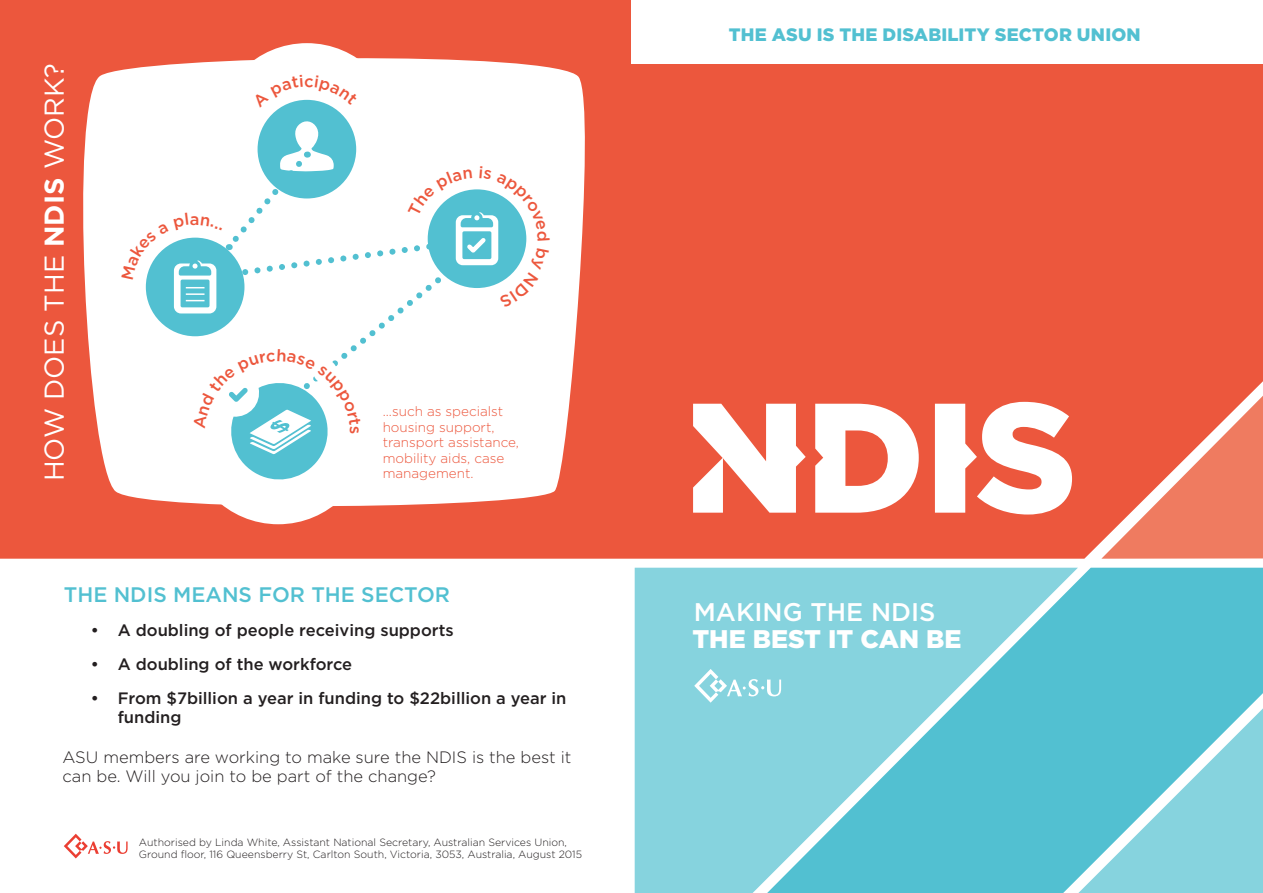
<style>
.page{position:relative;width:1263px;height:893px;background:#fff}
.page>*{position:absolute;margin:0;border:0;box-sizing:border-box;transform-origin:0 0}
.t1{font:27.3px "Gotham";color:#fff}
.t2{font:900 25.5px "Gotham";color:#fff}
.t3{font:500 25.5px "Gotham";color:#fff}
.t4{font:500 21px "Gotham";color:#52c0d1}
.t5{font:900 18px "Gotham";letter-spacing:.01em;color:#52c0d1}
.List_Paragraph{font:500 16.5px/19px "Gotham";color:#231f20}
.t6{font:300 16.5px/19px "Gotham";color:#231f20}
.t7{font:500 16.5px "Gotham";color:#ec573d}
.t8{font:300 13.5px/15.5px "Gotham";color:#ec573d}
.t9{font:300 10.5px/12.6px "Gotham";color:#231f20}
.s1{font-weight:700}
</style>
<div class="page">
<div style="left:0;top:0;width:1263px;height:559px;background:#ec573d"></div>
<div style="left:635px;top:568px;width:132px;height:325px;background:#86d3de"></div>
<svg style="left:767px;top:568px;width:290px;height:325px;fill:#86d3de"></svg>
<svg style="left:1101px;top:396px;width:162px;height:163px"></svg>
<svg style="left:1057px;top:568px;width:206px;height:325px;fill:#52c0d1"></svg>
<svg style="left:693px;top:404px;width:113px;height:109px"></svg>
<svg style="left:935px;top:402px;width:137px;height:112px"></svg>
<svg style="left:815px;top:404px;width:104px;height:109px"></svg>
<div style="left:631px;top:0;width:632px;height:64px;background:#fff"></div>
<svg style="left:694px;top:669px;width:87px;height:34px"></svg>
<svg style="left:67px;top:49px;width:530px;height:465px"></svg>
<div style="left:258px;top:100px;width:98px;height:98px;background:#52c0d1;border-radius:50%"></div>
<svg style="left:64px;top:834px;width:64px;height:24px"></svg>
<svg style="left:252px;top:75px;width:106px;height:33px"></svg>
<svg style="left:122px;top:119px;width:428px;height:366px"></svg>
<p class="t1" style="left:37px;top:481px;width:420px;rotate:-90deg">HOW DOES THE <span class="s1">NDIS</span> WORK?</p>
<p class="t7" style="left:190px;top:208px;width:11px">a</p>
<p class="t8" style="left:383px;top:403px;width:138px">...such as specialst housing support, transport assistance, mobility aids, case management.</p>
<p class="t4" style="left:64px;top:581px;width:388px">THE NDIS MEANS FOR THE SECTOR</p>
<p class="List_Paragraph" style="left:91px;top:620px;width:364px">• A doubling of people receiving supports</p>
<p class="List_Paragraph" style="left:91px;top:654px;width:263px">• A doubling of the workforce</p>
<p class="List_Paragraph" style="left:118px;top:688px;width:450px;text-indent:-27px">• From $7billion a year in funding to $22billion a year in funding</p>
<p class="t6" style="left:63px;top:747px;width:510px">ASU members are working to make sure the NDIS is the best it can be. Will you join to be part of the change?</p>
<p class="t9" style="left:139px;top:836px;width:445px">Authorised by Linda White, Assistant National Secretary, Australian Services Union,<br>Ground floor, 116 Queensberry St, Carlton South, Victoria, 3053, Australia, August 2015</p>
<p class="t5" style="left:729px;top:22px;width:413px">THE ASU IS THE DISABILITY SECTOR UNION</p>
<h2 class="t3" style="left:694px;top:595px;width:243px">MAKING THE NDIS</h2>
<h2 class="t2" style="left:692px;top:622px;width:270px">THE BEST IT CAN BE</h2>
</div>
